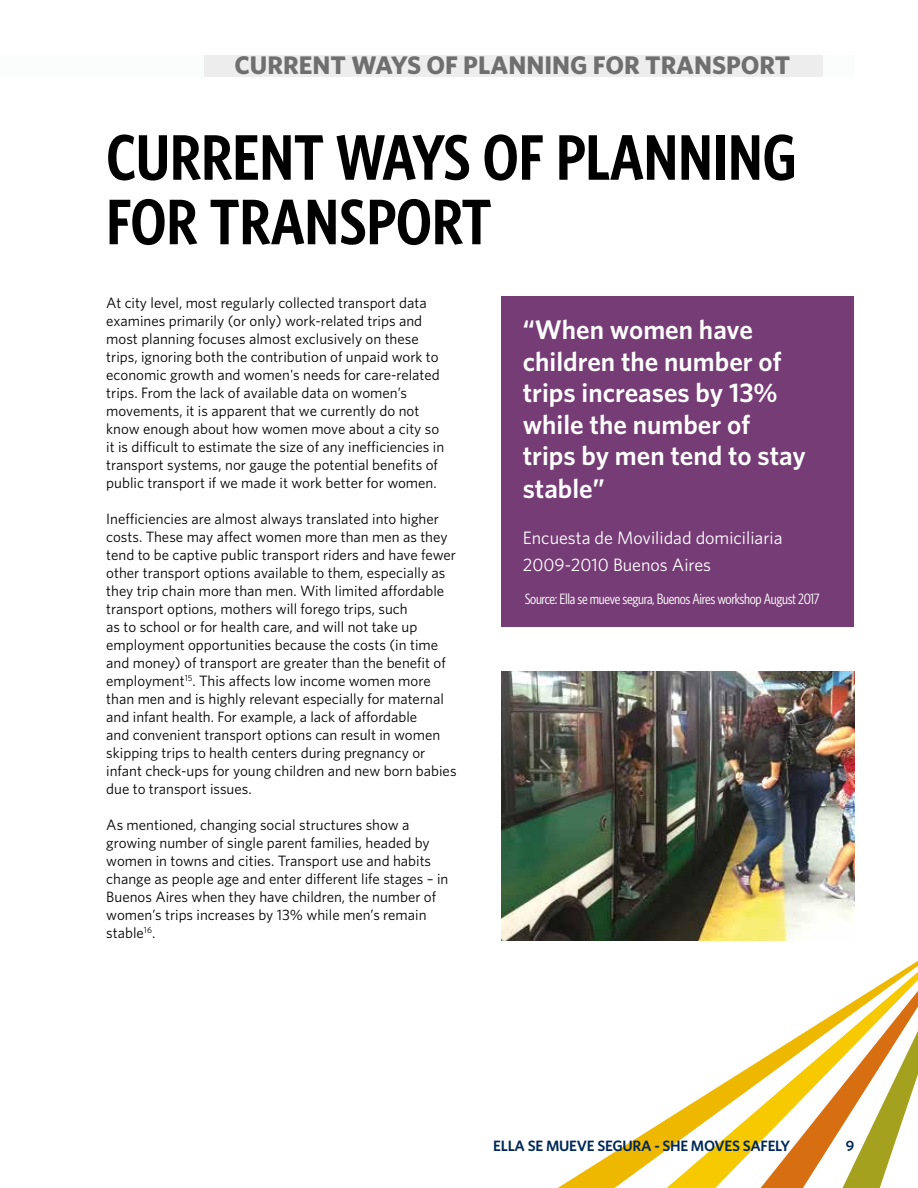
<style>
.page{position:relative;width:918px;height:1188px;background:#fff}
.page>*{position:absolute;margin:0;border:0;box-sizing:border-box;transform-origin:0 0}
.t1{font:600 64.5px/64.5px "Whitney Condensed";color:#000}
.t2{font:600 27px/31.7px "Whitney";color:#fff}
.t3{font:700 25.5px "Whitney";color:#706f6f}
.t4{font:18px/27px "Whitney";color:#fff}
.t5{font:15px/18px "Whitney";color:#000}
.t6{font:15px "Whitney Condensed";letter-spacing:-.02em;color:#fff}
.t7{font:600 15px "Whitney";letter-spacing:-.015em;color:#002856}
</style>
<div class="page">
<svg style="left:558px;top:1128px;width:94px;height:60px"></svg>
<svg style="left:652px;top:961px;width:266px;height:227px"></svg>
<svg style="left:750px;top:975px;width:168px;height:213px"></svg>
<div style="left:0;top:55px;width:854px;height:21px;background:#fbfcfc"></div>
<div style="left:204px;top:55px;width:618px;height:21px;background:#eeedee"></div>
<img style="left:502px;top:672px;width:352px;height:268px">
<div style="left:502px;top:296px;width:352px;height:331px;background:#763c75"></div>
<h3 class="t3" style="left:235px;top:48px;width:557px">CURRENT WAYS OF PLANNING FOR TRANSPORT</h3>
<h1 class="t1" style="left:106px;top:123px;width:692px">CURRENT WAYS OF PLANNING<br>FOR TRANSPORT</h1>
<p class="t5" style="left:106px;top:293px;width:339px">At city level, most regularly collected transport data examines primarily (or only) work-related trips and most planning focuses almost exclusively on these trips, ignoring both the contribution of unpaid work to economic growth and women's needs for care-related trips. From the lack of available data on women’s movements, it is apparent that we currently do not know enough about how women move about a city so it is difficult to estimate the size of any inefficiencies in transport systems, nor gauge the potential benefits of public transport if we made it work better for women.</p>
<p class="t5" style="left:106px;top:509px;width:352px">Inefficiencies are almost always translated into higher costs. These may affect women more than men as they tend to be captive public transport riders and have fewer other transport options available to them, especially as they trip chain more than men. With limited affordable transport options, mothers will forego trips, such<br>as to school or for health care, and will not take up employment opportunities because the costs (in time and money) of transport are greater than the benefit of employment<sup>15</sup>. This affects low income women more than men and is highly relevant especially for maternal and infant health. For example, a lack of affordable<br>and convenient transport options can result in women skipping trips to health centers during pregnancy or infant check-ups for young children and new born babies due to transport issues.</p>
<p class="t5" style="left:106px;top:815px;width:344px">As mentioned, changing social structures show a growing number of single parent families, headed by women in towns and cities. Transport use and habits change as people age and enter different life stages – in Buenos Aires when they have children, the number of women’s trips increases by 13% while men’s remain stable<sup>16</sup>.</p>
<h2 class="t2" style="left:523px;top:313px;width:285px">“When women have children the number of trips increases by 13% while the number of trips by men tend to stay stable”</h2>
<p class="t4" style="left:523px;top:524px;width:261px">Encuesta de Movilidad domiciliaria<br>2009-2010 Buenos Aires</p>
<p class="t6" style="left:525px;top:590px;width:297px">Source: Ella se mueve segura, Buenos Aires workshop August 2017</p>
<p class="t7" style="left:493px;top:1136px;width:299px">ELLA SE MUEVE SEGURA - SHE MOVES SAFELY</p>
<p class="t7" style="left:846px;top:1136px;width:10px">9</p>
</div>
